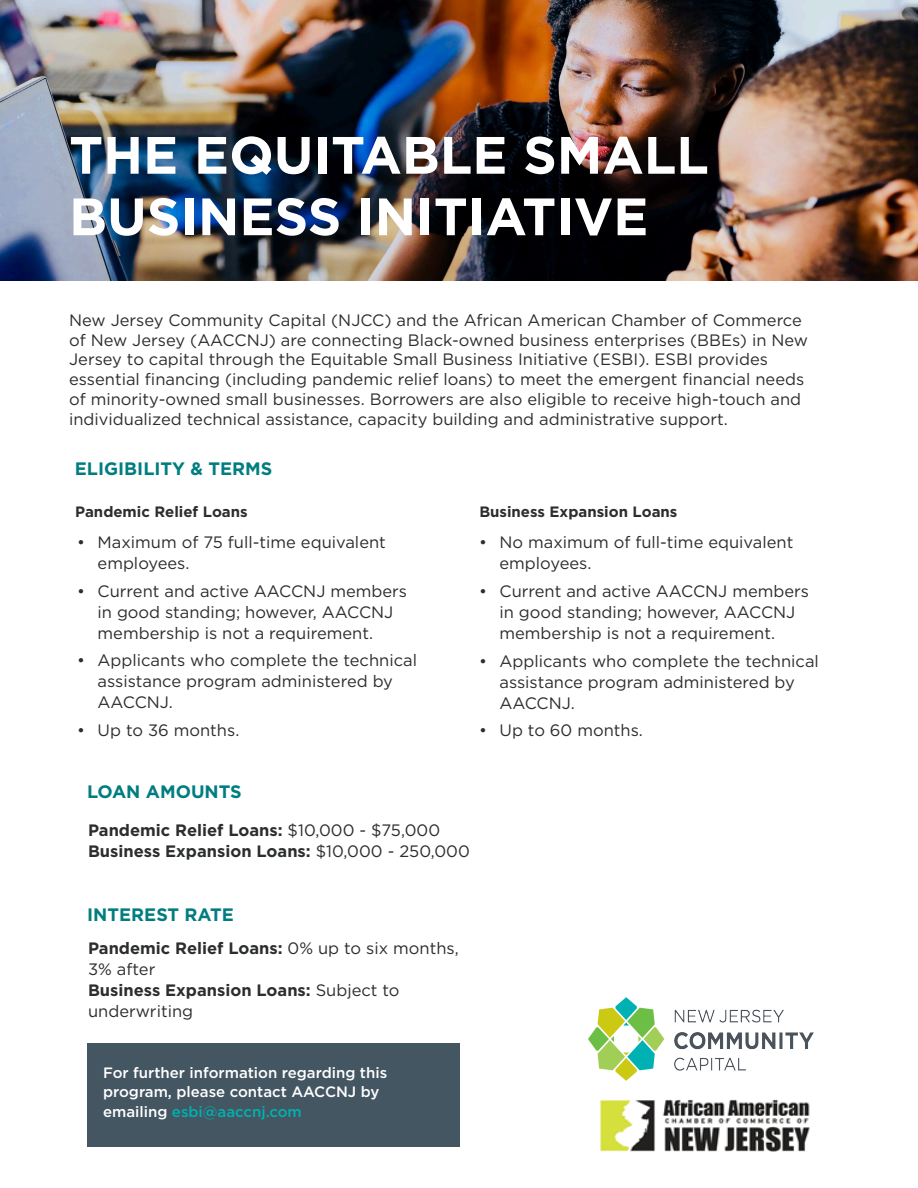
<style>
.page{position:relative;width:918px;height:1188px;background:#fff}
.page>*{position:absolute;margin:0;border:0;box-sizing:border-box;transform-origin:0 0}
.t1{font:700 52.5px/61.5px "Gotham";color:#fff}
.t2{font:700 18px "Gotham";color:#017d80}
.t3{font:16.5px/21px "Gotham";color:#2b2d2e}
.t4{font:700 16.5px/21px "Gotham";color:#2b2d2e}
.t5{font:500 15px/19.5px "Gotham";color:#fff}
.t6{font:700 15px "Gotham";color:#2b2d2e}
.s1{font-weight:400}
.s2{font-weight:700}
.s3{color:#00b1b1}
</style>
<div class="page">
<img style="left:0;top:0;width:918px;height:281px">
<img style="left:588px;top:997px;width:226px;height:84px">
<div style="left:87px;top:1044px;width:373px;height:103px;background:#445662"></div>
<img style="left:600px;top:1099px;width:210px;height:53px">
<p class="t1" style="left:69px;top:124px;width:641px">THE EQUITABLE SMALL<br>BUSINESS INITIATIVE</p>
<p class="t3" style="left:69px;top:310px;width:740px;line-height:19.8px">New Jersey Community Capital (NJCC) and the African American Chamber of Commerce of New Jersey (AACCNJ) are connecting Black-owned business enterprises (BBEs) in New Jersey to capital through the Equitable Small Business Initiative (ESBI). ESBI provides essential financing (including pandemic relief loans) to meet the emergent financial needs of minority-owned small businesses. Borrowers are also eligible to receive high-touch and individualized technical assistance, capacity building and administrative support.</p>
<p class="t2" style="left:75px;top:458px;width:199px">ELIGIBILITY &amp; TERMS</p>
<p class="t6" style="left:75px;top:503px;width:174px">Pandemic Relief Loans</p>
<p class="t3" style="left:98px;top:531px;width:290px;text-indent:-20px">• Maximum of 75 full-time equivalent employees.</p>
<p class="t3" style="left:98px;top:580px;width:311px;text-indent:-20px">• Current and active AACCNJ members in good standing; however, AACCNJ membership is not a requirement.</p>
<p class="t3" style="left:98px;top:650px;width:321px;text-indent:-20px">• Applicants who complete the technical assistance program administered by<br>AACCNJ.</p>
<p class="t3" style="left:77px;top:720px;width:164px">• Up to 36 months.</p>
<p class="t6" style="left:479px;top:503px;width:200px">Business Expansion Loans</p>
<p class="t3" style="left:500px;top:532px;width:295px;text-indent:-20px">• No maximum of full-time equivalent employees.</p>
<p class="t3" style="left:500px;top:580px;width:311px;text-indent:-20px">• Current and active AACCNJ members in good standing; however, AACCNJ membership is not a requirement.</p>
<p class="t3" style="left:500px;top:650px;width:321px;text-indent:-20px">• Applicants who complete the technical assistance program administered by<br>AACCNJ.</p>
<p class="t3" style="left:479px;top:720px;width:165px">• Up to 60 months.</p>
<p class="t2" style="left:87px;top:781px;width:156px">LOAN AMOUNTS</p>
<p class="t4" style="left:88px;top:820px;width:354px">Pandemic Relief Loans: <span class="s1">$10,000 - $75,000</span></p>
<p class="t4" style="left:88px;top:841px;width:383px">Business Expansion Loans: <span class="s1">$10,000 - 250,000</span></p>
<p class="t2" style="left:87px;top:904px;width:148px">INTEREST RATE</p>
<p class="t3" style="left:88px;top:938px;width:372px"><span class="s2">Pandemic Relief Loans:</span> 0% up to six months,<br>3% after</p>
<p class="t4" style="left:88px;top:980px;width:313px">Business Expansion Loans: <span class="s1">Subject to underwriting</span></p>
<p class="t5" style="left:103px;top:1062px;width:286px">For further information regarding this program, please contact AACCNJ by emailing <span class="s3">esbi@aaccnj.com</span></p>
</div>
